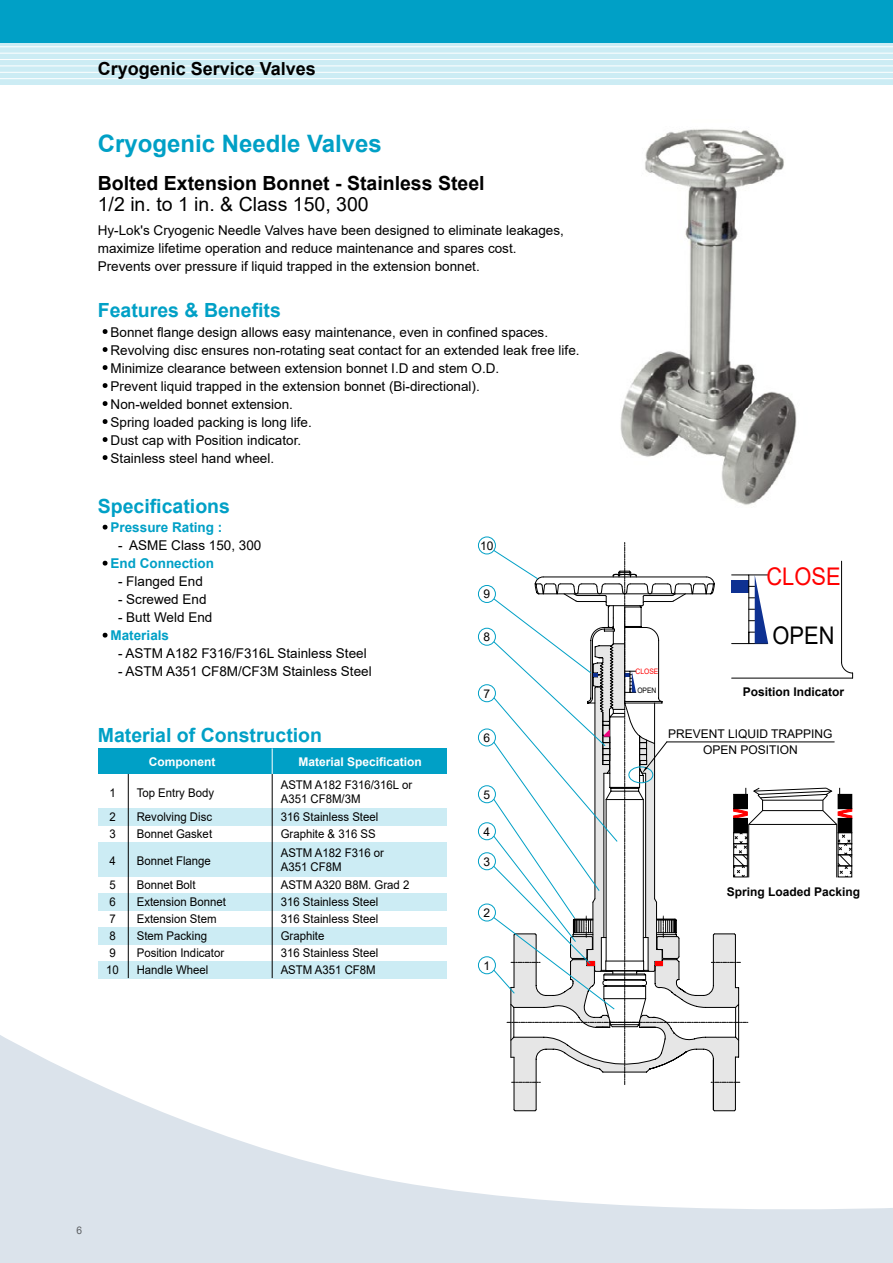
<style>
.page{position:relative;width:893px;height:1263px;background:#fff}
.page>*{position:absolute;margin:0;border:0;box-sizing:border-box;transform-origin:0 0}
.t1{font:24.3px "Arial";color:#f00;scale:.9 1}
.t2{font:24.3px "Arial";color:#000;scale:.9 1}
.t3{font:700 24px "Arial";color:#00a0c6}
.t4{font:700 19.5px "Arial";color:#00a0c6}
.t5{font:700 19.5px "Arial";color:#000}
.t6{font:19.5px "Arial";color:#000}
.t7{font:700 18px "Arial";color:#000}
.t8{font:13.5px/18px "Arial";color:#000}
.t9{font:700 13.5px "Arial";color:#00a0c6}
.t10{font:12px/17px "Arial";color:#000;scale:.95 1}
.t11{font:12px/16.5px "Arial";color:#000;text-align:center}
.t12{font:700 12px "Arial";color:#000}
.t13{font:700 12px "Arial";color:#fff}
.t14{font:10.5px "Arial";color:#000}
.t15{font:7.5px "Arial";color:#f00;scale:.9 1}
.t16{font:7.5px "Arial";color:#000;scale:.9 1}
</style>
<div class="page">
<svg style="left:0;top:1035px;width:893px;height:228px"></svg>
<img style="left:620px;top:129px;width:177px;height:376px">
<div style="left:0;top:21px;width:893px;height:64px;background:#ccecf4"></div>
<hr style="left:0;top:46px;width:893px;height:1px;background:#fff">
<hr style="left:0;top:53px;width:893px;height:1px;background:#fff">
<hr style="left:0;top:59px;width:893px;height:1px;background:#fff">
<hr style="left:0;top:65px;width:893px;height:1px;background:#fff">
<hr style="left:0;top:72px;width:893px;height:1px;background:#fff">
<hr style="left:0;top:78px;width:893px;height:1px;background:#fff">
<div style="left:0;top:0;width:893px;height:43px;background:#00a0c6"></div>
<svg style="left:103px;top:329px;width:5px;height:5px"></svg>
<svg style="left:103px;top:347px;width:5px;height:5px"></svg>
<svg style="left:103px;top:365px;width:5px;height:5px"></svg>
<svg style="left:103px;top:383px;width:5px;height:5px"></svg>
<svg style="left:103px;top:401px;width:5px;height:5px"></svg>
<svg style="left:103px;top:419px;width:5px;height:5px"></svg>
<svg style="left:103px;top:437px;width:5px;height:5px"></svg>
<svg style="left:103px;top:455px;width:5px;height:5px"></svg>
<svg style="left:103px;top:525px;width:5px;height:5px"></svg>
<svg style="left:103px;top:561px;width:5px;height:5px"></svg>
<svg style="left:103px;top:633px;width:5px;height:5px"></svg>
<div style="left:98px;top:748px;width:348px;height:26px;background:#00a0c6"></div>
<div style="left:98px;top:808px;width:348px;height:18px;background:#ccecf4"></div>
<div style="left:98px;top:843px;width:348px;height:34px;background:#ccecf4"></div>
<div style="left:98px;top:894px;width:348px;height:17px;background:#ccecf4"></div>
<div style="left:98px;top:928px;width:348px;height:17px;background:#ccecf4"></div>
<div style="left:98px;top:962px;width:348px;height:17px;background:#ccecf4"></div>
<hr style="left:128px;top:774px;width:1px;height:204px;background:#000">
<hr style="left:272px;top:774px;width:1px;height:204px;background:#000">
<svg style="left:272px;top:748px;width:1px;height:26px"></svg>
<div style="left:478px;top:536px;width:18px;height:18px;border:1px solid #00a0c6;border-radius:50%"></div>
<div style="left:478px;top:585px;width:18px;height:18px;border:1px solid #00a0c6;border-radius:50%"></div>
<div style="left:478px;top:628px;width:18px;height:18px;border:1px solid #00a0c6;border-radius:50%"></div>
<div style="left:478px;top:684px;width:18px;height:18px;border:1px solid #00a0c6;border-radius:50%"></div>
<div style="left:478px;top:728px;width:18px;height:18px;border:1px solid #00a0c6;border-radius:50%"></div>
<div style="left:478px;top:785px;width:18px;height:18px;border:1px solid #00a0c6;border-radius:50%"></div>
<div style="left:478px;top:822px;width:18px;height:18px;border:1px solid #00a0c6;border-radius:50%"></div>
<div style="left:478px;top:852px;width:18px;height:18px;border:1px solid #00a0c6;border-radius:50%"></div>
<div style="left:478px;top:903px;width:18px;height:18px;border:1px solid #00a0c6;border-radius:50%"></div>
<div style="left:478px;top:956px;width:18px;height:18px;border:1px solid #00a0c6;border-radius:50%"></div>
<svg style="left:493px;top:542px;width:360px;height:570px"></svg>
<hr style="left:762px;top:800px;width:61px;height:1px;background:#000">
<hr style="left:762px;top:810px;width:61px;height:1px;background:#000">
<h3 class="t7" style="left:98px;top:56px;width:220px">Cryogenic Service Valves</h3>
<h2 class="t3" style="left:98px;top:126px;width:286px">Cryogenic Needle Valves</h2>
<h3 class="t5" style="left:98px;top:169px;width:388px">Bolted Extension Bonnet - Stainless Steel</h3>
<p class="t8" style="left:98px;top:221px;width:468px">Hy-Lok's Cryogenic Needle Valves have been designed to eliminate leakages, maximize lifetime operation and reduce maintenance and spares cost.<br>Prevents over pressure if liquid trapped in the extension bonnet.</p>
<h3 class="t6" style="left:98px;top:191px;width:272px">1/2 in. to 1 in. &amp; Class 150, 300</h3>
<h3 class="t4" style="left:98px;top:297px;width:185px">Features &amp; Benefits</h3>
<p class="t8" style="left:111px;top:323px;width:471px">Bonnet flange design allows easy maintenance, even in confined spaces.<br>Revolving disc ensures non-rotating seat contact for an extended leak free life.<br>Minimize clearance between extension bonnet I.D and stem O.D.<br>Prevent liquid trapped in the extension bonnet (Bi-directional).<br>Non-welded bonnet extension.<br>Spring loaded packing is long life.<br>Dust cap with Position indicator.<br>Stainless steel hand wheel.</p>
<h3 class="t4" style="left:98px;top:492px;width:134px">Specifications</h3>
<p class="t9" style="left:111px;top:518px;width:113px">Pressure Rating :</p>
<p class="t8" style="left:118px;top:536px;width:145px">- ASME Class 150, 300</p>
<p class="t9" style="left:111px;top:554px;width:105px">End Connection</p>
<p class="t8" style="left:118px;top:572px;width:86px">- Flanged End</p>
<p class="t8" style="left:118px;top:590px;width:90px">- Screwed End</p>
<p class="t8" style="left:118px;top:608px;width:96px">- Butt Weld End</p>
<p class="t9" style="left:111px;top:626px;width:60px">Materials</p>
<p class="t8" style="left:118px;top:644px;width:250px">- ASTM A182 F316/F316L Stainless Steel</p>
<p class="t8" style="left:118px;top:662px;width:255px">- ASTM A351 CF8M/CF3M Stainless Steel</p>
<h3 class="t4" style="left:98px;top:722px;width:226px">Material of Construction</h3>
<p class="t10" style="left:109px;top:784px;width:8px">1</p>
<p class="t13" style="left:149px;top:753px;width:68px">Component</p>
<p class="t10" style="left:137px;top:784px;width:83px">Top Entry Body</p>
<p class="t13" style="left:298px;top:753px;width:125px">Material Specification</p>
<p class="t10" style="left:281px;top:777px;width:140px;line-height:14.2px">ASTM A182 F316/316L or<br>A351 CF8M/3M</p>
<p class="t10" style="left:109px;top:808px;width:8px">2<br>3</p>
<p class="t10" style="left:137px;top:808px;width:81px">Revolving Disc<br>Bonnet Gasket</p>
<p class="t10" style="left:109px;top:852px;width:8px">4</p>
<p class="t10" style="left:137px;top:852px;width:80px">Bonnet Flange</p>
<p class="t10" style="left:106px;top:876px;width:15px">5<br>6<br>7<br>8<br>9<br>10</p>
<p class="t10" style="left:137px;top:876px;width:96px">Bonnet Bolt<br>Extension Bonnet<br>Extension Stem<br>Stem Packing<br>Position Indicator<br>Handle Wheel</p>
<p class="t10" style="left:281px;top:808px;width:104px">316 Stainless Steel<br>Graphite &amp; 316 SS</p>
<p class="t10" style="left:281px;top:876px;width:137px">ASTM A320 B8M. Grad 2<br>316 Stainless Steel<br>316 Stainless Steel<br>Graphite<br>316 Stainless Steel<br>ASTM A351 CF8M</p>
<p class="t10" style="left:281px;top:845px;width:110px;line-height:14.2px">ASTM A182 F316 or<br>A351 CF8M</p>
<p class="t11" style="left:480px;top:537px;width:15px">10</p>
<p class="t11" style="left:484px;top:586px;width:8px">9</p>
<p class="t11" style="left:484px;top:628px;width:8px">8</p>
<p class="t11" style="left:484px;top:685px;width:8px">7</p>
<p class="t11" style="left:484px;top:729px;width:8px">6</p>
<p class="t11" style="left:484px;top:786px;width:8px">5</p>
<p class="t11" style="left:484px;top:823px;width:8px">4</p>
<p class="t11" style="left:484px;top:853px;width:8px">3</p>
<p class="t11" style="left:484px;top:904px;width:8px">2</p>
<p class="t11" style="left:484px;top:957px;width:8px">1</p>
<h1 class="t1" style="left:766px;top:560px;width:84px">CLOSE</h1>
<p class="t15" style="left:635px;top:666px;width:27px">CLOSE</p>
<p class="t16" style="left:637px;top:685px;width:23px">OPEN</p>
<h1 class="t2" style="left:773px;top:619px;width:70px">OPEN</h1>
<p class="t12" style="left:743px;top:684px;width:103px">Position Indicator</p>
<p class="t11" style="left:668px;top:725px;width:166px">PREVENT LIQUID TRAPPING<br>OPEN POSITION</p>
<p class="t12" style="left:727px;top:884px;width:135px">Spring Loaded Packing</p>
<p class="t14" style="left:77px;top:1223px;width:7px">6</p>
</div>
